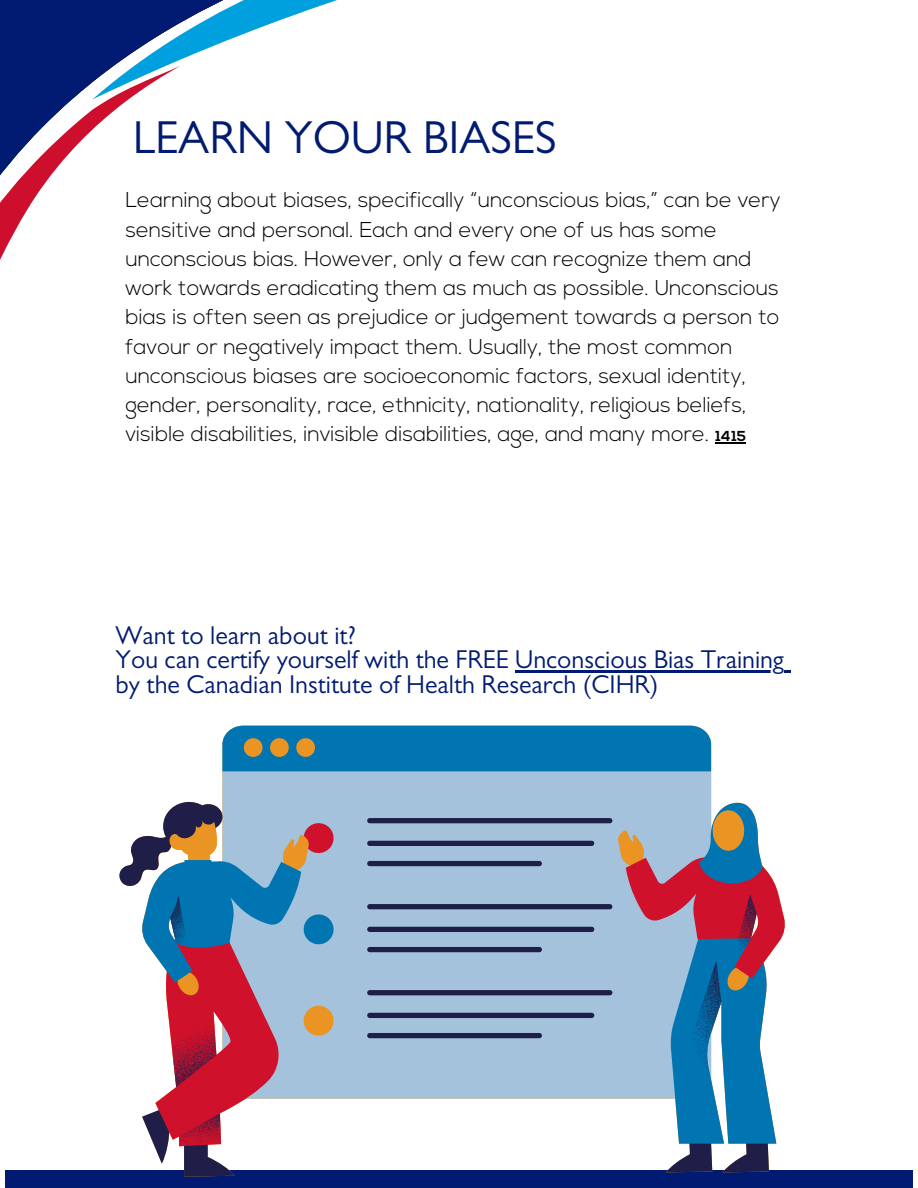
<style>
.page{position:relative;width:918px;height:1188px;background:#fff}
.page>*{position:absolute;margin:0;border:0;box-sizing:border-box;transform-origin:0 0}
.t1{font:46.5px "Gill Sans";color:#001b71}
.t2{font:25.95px/24.8px "Gill Sans";color:#001b71}
.t3{font:300 21.45px/29.2px "Nexa";color:#000}
.t4{font:700 14.4px "Nexa";color:#000}
</style>
<div class="page">
<div style="left:6px;top:1170px;width:906px;height:18px;background:#001b71"></div>
<div style="left:222px;top:726px;width:489px;height:373px;background:#a4c2db;border-radius:20px"></div>
<div style="left:367px;top:818px;width:245px;height:5px;background:#1e1e49;border-radius:3px"></div>
<div style="left:367px;top:841px;width:227px;height:5px;background:#1e1e49;border-radius:3px"></div>
<div style="left:367px;top:861px;width:175px;height:5px;background:#1e1e49;border-radius:3px"></div>
<div style="left:367px;top:904px;width:245px;height:5px;background:#1e1e49;border-radius:3px"></div>
<div style="left:367px;top:927px;width:227px;height:5px;background:#1e1e49;border-radius:3px"></div>
<div style="left:367px;top:947px;width:175px;height:5px;background:#1e1e49;border-radius:3px"></div>
<div style="left:367px;top:990px;width:245px;height:5px;background:#1e1e49;border-radius:3px"></div>
<div style="left:367px;top:1013px;width:227px;height:5px;background:#1e1e49;border-radius:3px"></div>
<div style="left:367px;top:1033px;width:175px;height:5px;background:#1e1e49;border-radius:3px"></div>
<div style="left:222px;top:726px;width:489px;height:45px;background:#0075b2"></div>
<svg style="left:119px;top:802px;width:215px;height:375px"></svg>
<svg style="left:618px;top:803px;width:167px;height:369px"></svg>
<svg style="left:0;top:0;width:337px;height:260px"></svg>
<svg style="left:0;top:0;width:272px;height:203px"></svg>
<hr style="left:515px;top:671px;width:269px;height:2px;background:#001b71">
<svg style="left:784px;top:671px;width:7px;height:2px"></svg>
<svg style="left:715px;top:442px;width:31px;height:1px"></svg>
<h1 class="t1" style="left:133px;top:121px;width:425px">LEARN YOUR BIASES</h1>
<p class="t3" style="left:125px;top:187px;width:657px">Learning about biases, specifically “unconscious bias,” can be very sensitive and personal. Each and every one of us has some unconscious bias. However, only a few can recognize them and work towards eradicating them as much as possible. Unconscious bias is often seen as prejudice or judgement towards a person to favour or negatively impact them. Usually, the most common unconscious biases are socioeconomic factors, sexual identity, gender, personality, race, ethnicity, nationality, religious beliefs, visible disabilities, invisible disabilities, age, and many more.</p>
<p class="t4" style="left:715px;top:430px;width:32px">1415</p>
<p class="t2" style="left:115px;top:626px;width:670px">Want to learn about it?<br>You can certify yourself with the FREE Unconscious Bias Training by the Canadian Institute of Health Research (CIHR)</p>
</div>
